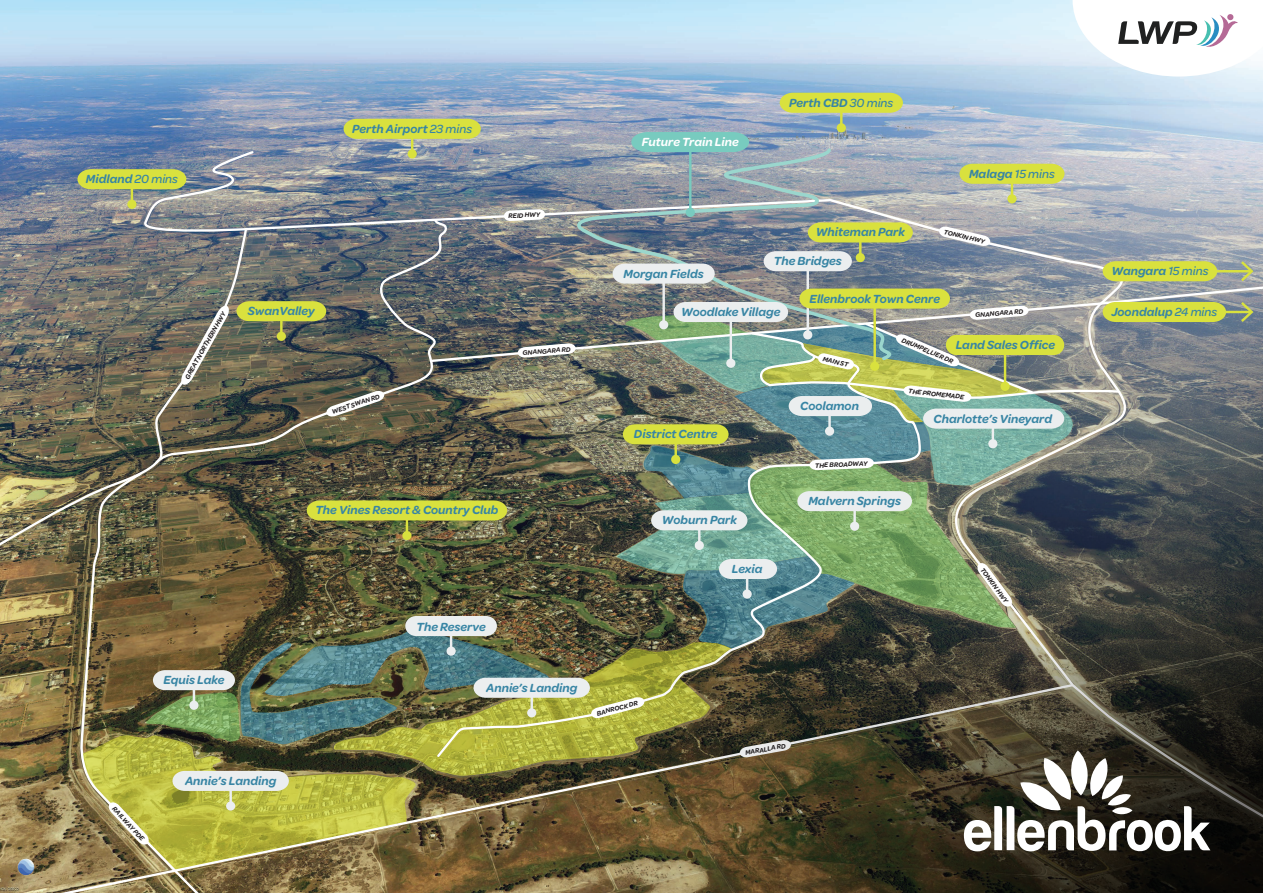
<style>
.page{position:relative;width:1263px;height:893px;background:#fff}
.page>*{position:absolute;margin:0;border:0;box-sizing:border-box;transform-origin:0 0}
.t1{font:italic 600 12.6px "Omnes";color:#3885a4}
.t2{font:italic 600 12.6px "Omnes";color:#fff}
.t3{font:italic 600 7.05px "Omnes";color:#231f20}
.s1{font-weight:500}
</style>
<div class="page">
<img style="left:0;top:0;width:1263px;height:893px">
<svg style="left:43px;top:682px;width:393px;height:211px;background:#857248"></svg>
<img style="left:140px;top:150px;width:1123px;height:381px">
<svg style="left:1226px;top:283px;width:37px;height:80px;background:#7f8894"></svg>
<img style="left:0;top:227px;width:108px;height:346px">
<img style="left:80px;top:472px;width:124px;height:421px">
<img style="left:153px;top:0;width:294px;height:209px">
<svg style="left:436px;top:852px;width:148px;height:41px;background:#715e36"></svg>
<svg style="left:571px;top:146px;width:320px;height:63px;background:#9aa4ae"></svg>
<hr style="left:840px;top:103px;width:2px;height:25px;background:#d9e13e">
<div style="left:837px;top:123px;width:9px;height:9px;background:#d9e13e;border-radius:50%"></div>
<svg style="left:780px;top:93px;width:123px;height:20px;background:#d6de45"></svg>
<hr style="left:411px;top:129px;width:2px;height:25px;background:#d9e13e">
<div style="left:408px;top:149px;width:9px;height:9px;background:#d9e13e;border-radius:50%"></div>
<svg style="left:344px;top:119px;width:137px;height:20px;background:#d6de43"></svg>
<hr style="left:131px;top:179px;width:2px;height:26px;background:#d9e13e">
<div style="left:127px;top:200px;width:10px;height:9px;background:#d9e13e;border-radius:50%"></div>
<svg style="left:77px;top:169px;width:109px;height:20px;background:#d1da43"></svg>
<hr style="left:689px;top:142px;width:2px;height:71px;background:#78cbbf">
<svg style="left:631px;top:132px;width:118px;height:20px;background:#79c8be"></svg>
<hr style="left:1011px;top:174px;width:2px;height:25px;background:#d9e13e">
<div style="left:1007px;top:194px;width:9px;height:9px;background:#d9e13e;border-radius:50%"></div>
<svg style="left:959px;top:164px;width:105px;height:20px;background:#d6de46"></svg>
<hr style="left:1215px;top:270px;width:36px;height:2px;background:#d9e13e">
<svg style="left:1241px;top:261px;width:12px;height:20px"></svg>
<hr style="left:1224px;top:311px;width:27px;height:2px;background:#d9e13e">
<svg style="left:1241px;top:302px;width:12px;height:20px"></svg>
<svg style="left:1072px;top:0;width:191px;height:77px"></svg>
<img style="left:17px;top:859px;width:17px;height:17px">
<svg style="left:584px;top:531px;width:679px;height:362px;background:#322d1e"></svg>
<img style="left:108px;top:209px;width:1118px;height:643px">
<p class="t1" style="left:86px;top:170px;width:94px">Midland <span class="s1">20 mins</span></p>
<p class="t1" style="left:352px;top:120px;width:121px">Perth Airport <span class="s1">23 mins</span></p>
<p class="t3" style="left:182px;top:376px;width:78px;rotate:-61deg">GREAT NORTHERN HWY</p>
<p class="t1" style="left:248px;top:302px;width:69px">SwanValley</p>
<p class="t3" style="left:330px;top:407px;width:52px;rotate:-19deg">WEST SWAN RD</p>
<p class="t3" style="left:508px;top:211px;width:33px;rotate:-3deg">REID HWY</p>
<p class="t3" style="left:522px;top:348px;width:50px;rotate:-5deg">GNANGARA RD</p>
<p class="t1" style="left:315px;top:501px;width:185px">The Vines Resort &amp; Country Club</p>
<p class="t1" style="left:164px;top:671px;width:62px">Equis Lake</p>
<p class="t1" style="left:416px;top:617px;width:71px">The Reserve</p>
<p class="t1" style="left:486px;top:679px;width:93px">Annie’s Landing</p>
<p class="t3" style="left:117px;top:804px;width:45px;rotate:47deg">RAILWAY PDE</p>
<p class="t1" style="left:185px;top:772px;width:93px">Annie’s Landing</p>
<p class="t2" style="left:642px;top:133px;width:98px">Future Train Line</p>
<p class="t1" style="left:624px;top:264px;width:82px">Morgan Fields</p>
<p class="t1" style="left:789px;top:94px;width:106px">Perth CBD <span class="s1">30 mins</span></p>
<p class="t1" style="left:816px;top:223px;width:91px">Whiteman Park</p>
<p class="t1" style="left:774px;top:252px;width:70px">The Bridges</p>
<p class="t1" style="left:969px;top:165px;width:87px">Malaga <span class="s1">15 mins</span></p>
<p class="t3" style="left:945px;top:227px;width:43px;rotate:13deg">TONKIN HWY</p>
<p class="t1" style="left:809px;top:289px;width:132px">Ellenbrook Town Cenre</p>
<p class="t1" style="left:681px;top:303px;width:101px">Woodlake Village</p>
<p class="t1" style="left:634px;top:425px;width:85px">District Centre</p>
<p class="t1" style="left:662px;top:511px;width:76px">Woburn Park</p>
<p class="t1" style="left:732px;top:560px;width:32px">Lexia</p>
<p class="t3" style="left:824px;top:354px;width:28px;rotate:13deg">MAIN ST</p>
<p class="t1" style="left:800px;top:397px;width:60px">Coolamon</p>
<p class="t3" style="left:815px;top:460px;width:54px;rotate:-2deg">THE BROADWAY</p>
<p class="t3" style="left:975px;top:310px;width:50px;rotate:-5deg">GNANGARA RD</p>
<p class="t3" style="left:904px;top:335px;width:57px;rotate:23deg">DRUMPELLIER DR</p>
<p class="t1" style="left:956px;top:336px;width:101px">Land Sales Office</p>
<p class="t3" style="left:909px;top:386px;width:58px;rotate:6deg">THE PROMEMADE</p>
<p class="t1" style="left:933px;top:410px;width:120px">Charlotte’s Vineyard</p>
<p class="t1" style="left:808px;top:492px;width:94px">Malvern Springs</p>
<p class="t3" style="left:986px;top:565px;width:43px;rotate:53deg">TONKIN HWY</p>
<p class="t3" style="left:596px;top:709px;width:44px;rotate:-15deg">BANROCK DR</p>
<p class="t3" style="left:744px;top:748px;width:43px;rotate:-10deg">MARALLA RD</p>
<p class="t1" style="left:1111px;top:262px;width:99px">Wangara <span class="s1">15 mins</span></p>
<p class="t1" style="left:1111px;top:303px;width:107px">Joondalup <span class="s1">24 mins</span></p>
</div>
